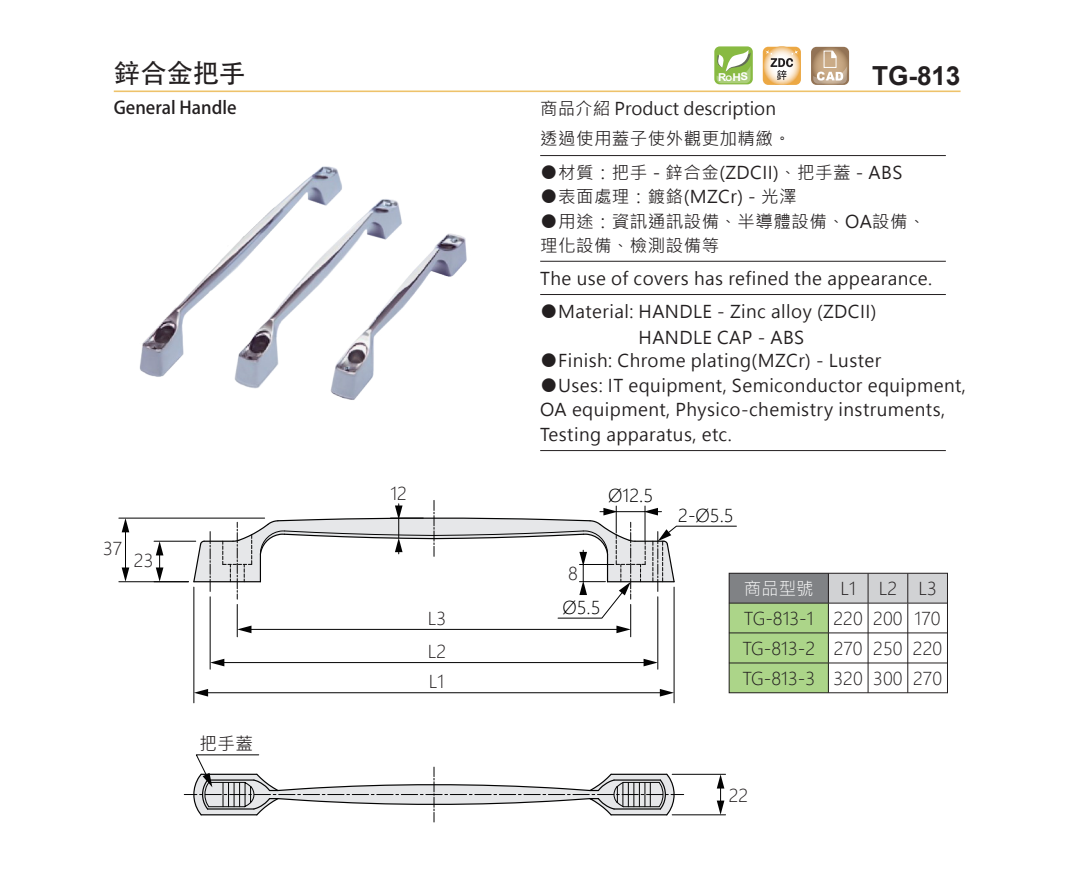
<style>
.page{position:relative;width:1072px;height:871px;background:#fff}
.page>*{position:absolute;margin:0;border:0;box-sizing:border-box;transform-origin:0 0}
.t1{font:700 26.25px "Arial";color:#231f20}
.t2{font:26.25px "Adobe Heiti Std";color:#231f20}
.t3{font:17.5px/24.5px "Microsoft Jheng Hei UI Regular";letter-spacing:.025em;color:#231f20}
.t4{font:17.5px/29.9px "Microsoft Jheng Hei UI Light";color:#231f20;text-align:right}
.t5{font:17.5px "Microsoft Jheng Hei UI Regular";color:#231f20}
.t6{font:17.5px "Microsoft Jheng Hei UI Light";color:#000}
.t7{font:700 17.5px "Adobe Fan Heiti Std";color:#231f20}
.t8{font:17.5px "Microsoft Jheng Hei UI Light";color:#fff}
.t9{font:700 10.67px "Arial";color:#fff;scale:1.1 1}
.s1{font-size:10.85px}
.s2{font-size:7.7px}
</style>
<div class="page">
<svg style="left:762px;top:47px;width:39px;height:38px"></svg>
<svg style="left:811px;top:47px;width:38px;height:38px"></svg>
<div style="left:714px;top:46px;width:38px;height:38px;background:#88ba42;border-radius:5px"></div>
<svg style="left:716px;top:50px;width:34px;height:33px"></svg>
<hr style="left:540px;top:450px;width:405px;height:1px;background:#231f20">
<hr style="left:540px;top:261px;width:405px;height:1px;background:#231f20">
<hr style="left:540px;top:155px;width:405px;height:1px;background:#231f20">
<hr style="left:540px;top:294px;width:405px;height:1px;background:#231f20">
<img style="left:139px;top:166px;width:328px;height:234px">
<div style="left:729px;top:662px;width:99px;height:30px;background:#acd589"></div>
<div style="left:729px;top:632px;width:99px;height:30px;background:#acd589"></div>
<div style="left:729px;top:602px;width:99px;height:30px;background:#acd589"></div>
<div style="left:907px;top:573px;width:40px;height:30px;background:#d1d2d4"></div>
<div style="left:868px;top:573px;width:39px;height:30px;background:#d1d2d4"></div>
<div style="left:828px;top:573px;width:40px;height:30px;background:#d1d2d4"></div>
<div style="left:729px;top:573px;width:99px;height:29px;background:#808285"></div>
<hr style="left:729px;top:602px;width:99px;height:1px;background:#231f20">
<hr style="left:828px;top:602px;width:40px;height:1px;background:#231f20">
<hr style="left:868px;top:602px;width:39px;height:1px;background:#231f20">
<svg style="left:867px;top:574px;width:1px;height:58px"></svg>
<hr style="left:907px;top:602px;width:40px;height:1px;background:#231f20">
<svg style="left:907px;top:574px;width:1px;height:58px"></svg>
<hr style="left:867px;top:632px;width:1px;height:30px;background:#231f20">
<hr style="left:907px;top:632px;width:1px;height:30px;background:#231f20">
<svg style="left:828px;top:574px;width:1px;height:117px"></svg>
<hr style="left:867px;top:662px;width:1px;height:30px;background:#231f20">
<hr style="left:907px;top:662px;width:1px;height:30px;background:#231f20">
<hr style="left:729px;top:632px;width:218px;height:1px;background:#231f20">
<hr style="left:729px;top:662px;width:218px;height:1px;background:#231f20">
<div style="left:728px;top:572px;width:219px;height:121px;border:1px solid #231f20"></div>
<svg style="left:716px;top:774px;width:8px;height:40px"></svg>
<hr style="left:672px;top:773px;width:53px;height:1px;background:#030303">
<hr style="left:672px;top:814px;width:53px;height:1px;background:#030303">
<svg style="left:184px;top:754px;width:499px;height:67px"></svg>
<hr style="left:205px;top:692px;width:457px;height:1px;background:#030303">
<svg style="left:194px;top:688px;width:14px;height:8px"></svg>
<svg style="left:660px;top:689px;width:13px;height:7px"></svg>
<hr style="left:222px;top:662px;width:424px;height:1px;background:#030303">
<svg style="left:211px;top:659px;width:13px;height:7px"></svg>
<svg style="left:643px;top:658px;width:14px;height:8px"></svg>
<hr style="left:249px;top:628px;width:370px;height:1px;background:#030303">
<svg style="left:238px;top:625px;width:13px;height:8px"></svg>
<svg style="left:616px;top:625px;width:14px;height:8px"></svg>
<hr style="left:125px;top:529px;width:1px;height:41px;background:#030303">
<svg style="left:122px;top:567px;width:7px;height:14px"></svg>
<svg style="left:122px;top:518px;width:7px;height:14px"></svg>
<svg style="left:156px;top:541px;width:7px;height:40px"></svg>
<hr style="left:193px;top:587px;width:1px;height:115px;background:#030303">
<hr style="left:673px;top:587px;width:1px;height:115px;background:#030303">
<hr style="left:210px;top:596px;width:1px;height:73px;background:#030303">
<hr style="left:657px;top:596px;width:1px;height:73px;background:#030303">
<hr style="left:154px;top:540px;width:42px;height:1px;background:#030303">
<hr style="left:237px;top:604px;width:1px;height:32px;background:#030303">
<hr style="left:630px;top:604px;width:1px;height:32px;background:#030303">
<hr style="left:119px;top:517px;width:146px;height:1px;background:#030303">
<hr style="left:119px;top:581px;width:69px;height:1px;background:#030303">
<svg style="left:192px;top:500px;width:545px;height:118px"></svg>
<h1 class="t2" style="left:114px;top:58px;width:133px">鋅合金把手</h1>
<p class="t7" style="left:114px;top:97px;width:124px">General Handle</p>
<p class="t4" style="left:103px;top:533px;width:21px">37</p>
<p class="t4" style="left:134px;top:545px;width:21px">23</p>
<p class="t3" style="left:200px;top:731px;width:55px">把手蓋</p>
<p class="t4" style="left:390px;top:478px;width:18px">12</p>
<p class="t4" style="left:428px;top:603px;width:20px">L3</p>
<p class="t4" style="left:428px;top:636px;width:20px">L2</p>
<p class="t4" style="left:429px;top:666px;width:17px">L1</p>
<p class="t9" style="left:718px;top:69px;width:29px"><span class="s1">R</span><span class="s2">O</span>HS</p>
<h1 class="t1" style="left:872px;top:57px;width:90px">TG-813</h1>
<p class="t5" style="left:540px;top:98px;width:237px">商品介紹 Product description</p>
<p class="t3" style="left:540px;top:126px;width:252px">透過使用蓋子使外觀更加精緻。</p>
<p class="t3" style="left:540px;top:160px;width:364px">●材質：把手 - 鋅合金(ZDCII)、把手蓋 - ABS</p>
<p class="t3" style="left:540px;top:185px;width:258px">●表面處理：鍍鉻(MZCr) - 光澤</p>
<p class="t3" style="left:540px;top:209px;width:387px">●用途：資訊通訊設備、半導體設備、OA設備、理化設備、檢測設備等</p>
<p class="t3" style="left:540px;top:266px;width:393px">The use of covers has refined the appearance.</p>
<p class="t3" style="left:540px;top:299px;width:338px">●Material: HANDLE - Zinc alloy (ZDCII)</p>
<p class="t3" style="left:540px;top:348px;width:342px">●Finish: Chrome plating(MZCr) - Luster</p>
<p class="t3" style="left:540px;top:373px;width:427px">●Uses: IT equipment, Semiconductor equipment,<br>OA equipment, Physico-chemistry instruments,<br>Testing apparatus, etc.</p>
<p class="t3" style="left:638px;top:325px;width:167px">HANDLE CAP - ABS</p>
<p class="t6" style="left:608px;top:484px;width:46px">Ø12.5</p>
<p class="t4" style="left:568px;top:558px;width:11px">8</p>
<p class="t6" style="left:562px;top:596px;width:40px">Ø5.5</p>
<p class="t6" style="left:678px;top:504px;width:57px">2-Ø5.5</p>
<p class="t8" style="left:743px;top:577px;width:71px">商品型號</p>
<p class="t4" style="left:840px;top:573px;width:17px">L1</p>
<p class="t4" style="left:878px;top:573px;width:60px">L2 L3</p>
<p class="t4" style="left:744px;top:603px;width:71px">TG-813-1</p>
<p class="t4" style="left:833px;top:603px;width:109px">220 200 170</p>
<p class="t4" style="left:742px;top:633px;width:74px;text-align:left">TG-813-2<br>TG-813-3</p>
<p class="t4" style="left:833px;top:633px;width:30px">270</p>
<p class="t4" style="left:833px;top:663px;width:31px">320</p>
<p class="t4" style="left:873px;top:633px;width:70px">250 220<br>270</p>
<p class="t4" style="left:873px;top:663px;width:31px">300</p>
<p class="t4" style="left:728px;top:780px;width:21px">22</p>
</div>
